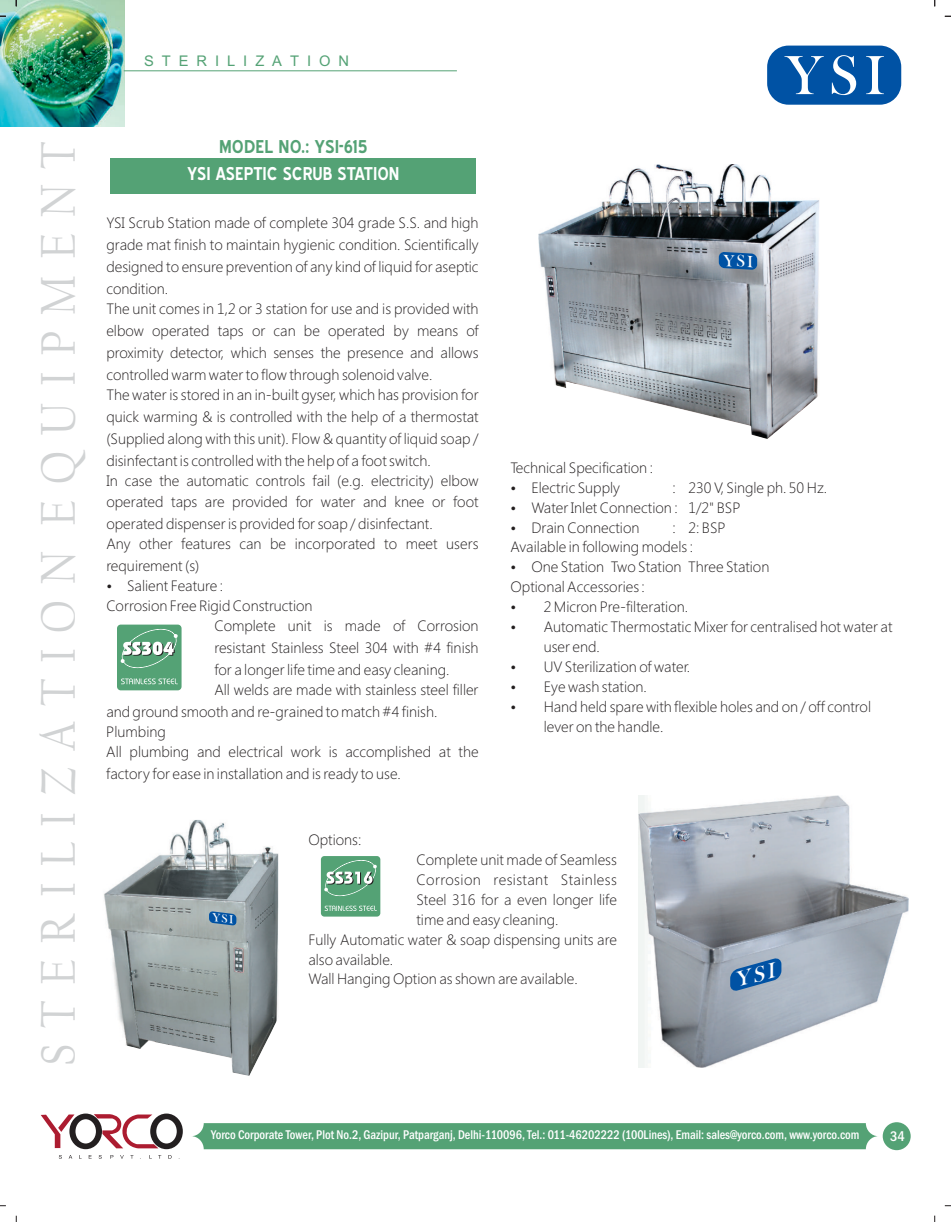
<style>
.page{position:relative;width:951px;height:1222px;background:#fff}
.page>*{position:absolute;margin:0;border:0;box-sizing:border-box;transform-origin:0 0}
.t1{font:57px "Bask Old Face";color:#fff}
.t2{font:50.55px "Californian FB";letter-spacing:.34em;color:#d1d3d4;scale:.9 1}
.t3{font:22.5px "Browallia UPC";letter-spacing:.355em;color:#54a275}
.t4{font:700 18px "Blue Highway";color:#fff;scale:.94 1}
.t5{font:700 18px "Blue Highway";color:#54a275}
.t6{font:300 15px/21.9px "Segoe UI";color:#231f20}
.t7{font:300 15px "Segoe UI";letter-spacing:.025em;color:#231f20}
.t8{font:500 condensed 14.4px "Franklin Gothic";color:#fff}
.t9{font:500 condensed 13.05px "Franklin Gothic";color:#fff;scale:.94 1}
</style>
<div class="page">
<div style="left:191px;top:1123px;width:687px;height:26px;background:#54a275;border-radius:13px"></div>
<div style="left:882px;top:1122px;width:28px;height:28px;background:#54a275;border-radius:50%"></div>
<svg style="left:41px;top:1114px;width:33px;height:34px"></svg>
<div style="left:69px;top:1113px;width:33px;height:36px;border:6px solid #231f20;border-radius:50%"></div>
<svg style="left:94px;top:1114px;width:64px;height:34px"></svg>
<div style="left:150px;top:1113px;width:33px;height:36px;border:6px solid #231f20;border-radius:50%"></div>
<svg style="left:59px;top:1155px;width:113px;height:3px"></svg>
<img style="left:0;top:0;width:125px;height:126px">
<hr style="left:124px;top:70px;width:333px;height:1px;background:#54a275">
<img style="left:638px;top:796px;width:270px;height:271px">
<img style="left:104px;top:820px;width:174px;height:256px">
<img style="left:538px;top:164px;width:281px;height:275px">
<div style="left:110px;top:158px;width:366px;height:35px;background:#54a275"></div>
<div style="left:117px;top:624px;width:64px;height:66px;background:#54a275;border-radius:4px"></div>
<svg style="left:120px;top:629px;width:58px;height:40px"></svg>
<svg style="left:121px;top:678px;width:57px;height:6px"></svg>
<div style="left:321px;top:856px;width:59px;height:60px;background:#54a275;border-radius:3px"></div>
<svg style="left:324px;top:905px;width:53px;height:6px"></svg>
<svg style="left:324px;top:860px;width:53px;height:37px"></svg>
<div style="left:767px;top:46px;width:134px;height:59px;background:#0052a4;border:4px solid #0052a4;border-radius:19px"></div>
<svg style="left:718px;top:252px;width:39px;height:18px"></svg>
<svg style="left:730px;top:957px;width:51px;height:34px;background:#4378af"></svg>
<svg style="left:209px;top:911px;width:27px;height:14px"></svg>
<h2 class="t2" style="left:37px;top:1066px;width:1029px;rotate:-90deg">STERILIZATION EQUIPMENT</h2>
<h3 class="t3" style="left:144px;top:47px;width:206px">STERILIZATION</h3>
<p class="t5" style="left:219px;top:139px;width:150px">MODEL NO.: YSI-615</p>
<p class="t4" style="left:187px;top:167px;width:227px">YSI ASEPTIC SCRUB STATION</p>
<p class="t6" style="left:106px;top:213px;width:374px;text-align:justify">YSI Scrub Station made of complete 304 grade S.S. and high grade mat finish to maintain hygienic condition. Scientifically designed to ensure prevention of any kind of liquid for aseptic condition.</p>
<p class="t6" style="left:106px;top:299px;width:374px;text-align:justify">The unit comes in 1,2 or 3 station for use and is provided with elbow operated taps or can be operated by means of proximity detector, which senses the presence and allows controlled warm water to flow through solenoid valve.</p>
<p class="t6" style="left:106px;top:385px;width:374px;text-align:justify">The water is stored in an in-built gyser, which has provision for quick warming &amp; is controlled with the help of a thermostat (Supplied along with this unit). Flow &amp; quantity of liquid soap / disinfectant is controlled with the help of a foot switch.</p>
<p class="t6" style="left:106px;top:471px;width:374px;text-align:justify">In case the automatic controls fail (e.g. electricity) elbow operated taps are provided for water and knee or foot operated dispenser is provided for soap / disinfectant.</p>
<p class="t6" style="left:106px;top:534px;width:374px">Any other features can be incorporated to meet users requirement (s)</p>
<p class="t6" style="left:127px;top:576px;width:97px">Salient Feature :</p>
<p class="t6" style="left:106px;top:596px;width:208px">Corrosion Free Rigid Construction</p>
<p class="t6" style="left:214px;top:616px;width:266px">Complete unit is made of Corrosion</p>
<p class="t6" style="left:214px;top:638px;width:266px">resistant Stainless Steel 304 with #4 finish for a longer life time and easy cleaning.</p>
<p class="t6" style="left:106px;top:680px;width:374px;text-indent:108px">All welds are made with stainless steel filler and ground smooth and re-grained to match #4 finish.</p>
<p class="t6" style="left:106px;top:723px;width:374px;line-height:20px">Plumbing<br>All plumbing and electrical work is accomplished at the</p>
<p class="t6" style="left:106px;top:764px;width:296px">factory for ease in installation and is ready to use.</p>
<p class="t6" style="left:308px;top:830px;width:54px">Options:</p>
<h1 class="t1" style="left:785px;top:55px;width:101px">YSI</h1>
<p class="t6" style="left:531px;top:459px;width:123px;line-height:20px;text-indent:-21px">Technical Specification :<br>Electric Supply</p>
<p class="t6" style="left:531px;top:479px;width:297px;line-height:20px;text-indent:141px">: 230 V, Single ph. 50 Hz.<br>Water Inlet Connection : 1/2" BSP<br>Drain Connection</p>
<p class="t6" style="left:510px;top:519px;width:216px;line-height:20px;text-indent:162px">: 2: BSP<br>Available in following models :</p>
<p class="t6" style="left:531px;top:557px;width:239px">One Station Two Station Three Station</p>
<p class="t6" style="left:510px;top:577px;width:136px">Optional Accessories :</p>
<p class="t6" style="left:543px;top:597px;width:146px">2 Micron Pre-filteration.</p>
<p class="t6" style="left:543px;top:617px;width:350px">Automatic Thermostatic Mixer for centralised hot water at</p>
<p class="t6" style="left:543px;top:637px;width:58px">user end.</p>
<p class="t6" style="left:543px;top:657px;width:148px">UV Sterilization of water.</p>
<p class="t6" style="left:543px;top:677px;width:105px">Eye wash station.</p>
<p class="t6" style="left:543px;top:697px;width:329px">Hand held spare with flexible holes and on / off control</p>
<p class="t6" style="left:543px;top:717px;width:121px">lever on the handle.</p>
<p class="t6" style="left:416px;top:850px;width:202px">Complete unit made of Seamless</p>
<p class="t7" style="left:416px;top:874px;width:202px">Corrosion resistant Stainless</p>
<p class="t6" style="left:416px;top:890px;width:202px">Steel 316 for a even longer life</p>
<p class="t6" style="left:416px;top:910px;width:143px">time and easy cleaning.</p>
<p class="t6" style="left:308px;top:929px;width:310px">Fully Automatic water &amp; soap dispensing units are</p>
<p class="t6" style="left:308px;top:949px;width:86px">also available.</p>
<p class="t6" style="left:308px;top:969px;width:271px">Wall Hanging Option as shown are available.</p>
<p class="t9" style="left:211px;top:1130px;width:691px">Yorco Corporate Tower, Plot No.2, Gazipur, Patparganj, Delhi-110096, Tel.: 011-46202222 (100Lines), Email: sales@yorco.com, www.yorco.com</p>
<p class="t8" style="left:890px;top:1131px;width:16px">34</p>
</div>
